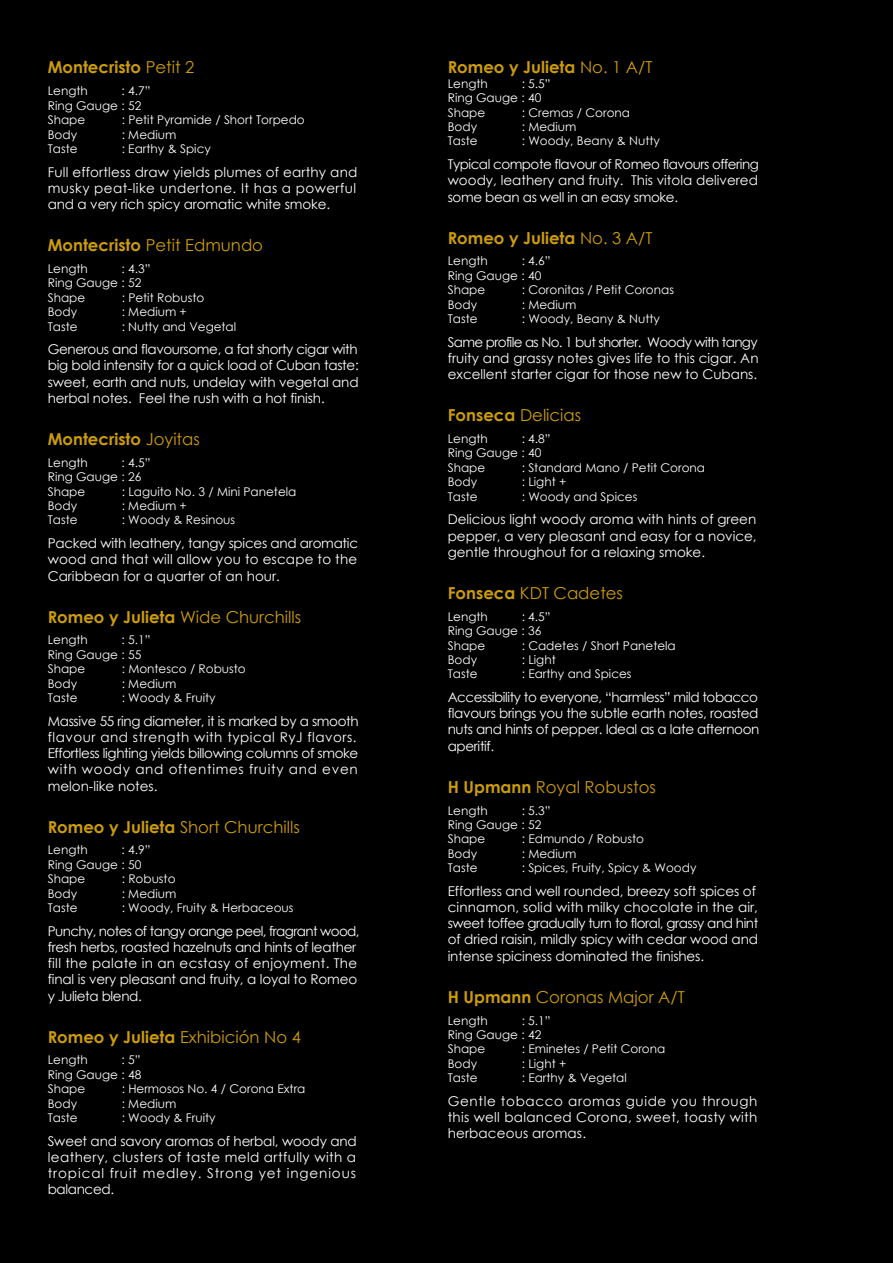
<style>
.page{position:relative;width:893px;height:1263px;background:#000}
.page>*{position:absolute;margin:0;border:0;box-sizing:border-box;transform-origin:0 0}
.t1{font:16.5px "Century Gothic";color:#cd9c0b}
.t2{font:700 16.5px "Century Gothic";color:#cd9c0b}
.t3{font:13.5px/16.2px "Century Gothic";letter-spacing:-.01em;color:#fff;text-align:justify}
.t4{font:12px/14.4px "Century Gothic";color:#fff}
.s1{font-weight:400}
.s2{font-weight:700}
.s3{font-weight:700;color:#cc9c0a}
</style>
<div class="page">
<p class="t2" style="left:48px;top:55px;width:148px">Montecristo <span class="s1">Petit 2</span></p>
<p class="t4" style="left:48px;top:84px;width:42px">Length</p>
<p class="t4" style="left:48px;top:84px;width:105px;text-indent:74px">: 4.7”<br>Ring Gauge : 52<br>Shape</p>
<p class="t4" style="left:122px;top:112px;width:185px">: Petit Pyramide / Short Torpedo</p>
<p class="t4" style="left:48px;top:127px;width:31px">Body</p>
<p class="t4" style="left:122px;top:127px;width:56px">: Medium</p>
<p class="t4" style="left:48px;top:141px;width:31px">Taste</p>
<p class="t4" style="left:122px;top:141px;width:91px">: Earthy &amp; Spicy</p>
<p class="t3" style="left:48px;top:163px;width:311px">Full effortless draw yields plumes of earthy and musky peat-like undertone. It has a powerful and a very rich spicy aromatic white smoke.</p>
<p class="t1" style="left:48px;top:234px;width:217px"><span class="s2">Montecristo</span> Petit Edmundo</p>
<p class="t4" style="left:48px;top:261px;width:42px">Length</p>
<p class="t4" style="left:48px;top:261px;width:105px;text-indent:74px">: 4.3”<br>Ring Gauge : 52<br>Shape</p>
<p class="t4" style="left:122px;top:290px;width:84px">: Petit Robusto</p>
<p class="t4" style="left:48px;top:304px;width:31px">Body</p>
<p class="t4" style="left:122px;top:304px;width:67px">: Medium +</p>
<p class="t4" style="left:48px;top:319px;width:31px">Taste</p>
<p class="t4" style="left:122px;top:319px;width:116px">: Nutty and Vegetal</p>
<p class="t3" style="left:48px;top:341px;width:313px">Generous and flavoursome, a fat shorty cigar with big bold intensity for a quick load of Cuban taste: sweet, earth and nuts, undelay with vegetal and herbal notes. Feel the rush with a hot finish.</p>
<p class="t2" style="left:48px;top:426px;width:154px">Montecristo <span class="s1">Joyitas</span></p>
<p class="t4" style="left:48px;top:455px;width:42px">Length</p>
<p class="t4" style="left:48px;top:455px;width:105px;text-indent:74px">: 4.5”<br>Ring Gauge : 26<br>Shape</p>
<p class="t4" style="left:122px;top:484px;width:176px">: Laguito No. 3 / Mini Panetela</p>
<p class="t4" style="left:48px;top:498px;width:31px">Body</p>
<p class="t4" style="left:122px;top:498px;width:67px">: Medium +</p>
<p class="t4" style="left:48px;top:513px;width:31px">Taste</p>
<p class="t4" style="left:122px;top:513px;width:115px">: Woody &amp; Resinous</p>
<p class="t3" style="left:48px;top:535px;width:312px">Packed with leathery, tangy spices and aromatic wood and that will allow you to escape to the Caribbean for a quarter of an hour.</p>
<p class="t1" style="left:48px;top:605px;width:255px"><span class="s2">Romeo y Julieta</span> Wide Churchills</p>
<p class="t4" style="left:48px;top:633px;width:42px">Length</p>
<p class="t4" style="left:48px;top:633px;width:105px;text-indent:74px">: 5.1”<br>Ring Gauge : 55<br>Shape</p>
<p class="t4" style="left:122px;top:661px;width:126px">: Montesco / Robusto</p>
<p class="t4" style="left:48px;top:676px;width:31px">Body</p>
<p class="t4" style="left:122px;top:676px;width:56px">: Medium</p>
<p class="t4" style="left:48px;top:690px;width:31px">Taste</p>
<p class="t4" style="left:122px;top:690px;width:95px">: Woody &amp; Fruity</p>
<p class="t3" style="left:48px;top:712px;width:312px;text-align:left">Massive 55 ring diameter, it is marked by a smooth flavour and strength with typical RyJ flavors.<br>Effortless lighting yields billowing columns of smoke with woody and oftentimes fruity and even melon-like notes.</p>
<p class="t1" style="left:48px;top:815px;width:254px"><span class="s2">Romeo y Julieta</span> Short Churchills</p>
<p class="t4" style="left:48px;top:843px;width:42px">Length</p>
<p class="t4" style="left:48px;top:843px;width:105px;text-indent:74px">: 4.9”<br>Ring Gauge : 50<br>Shape</p>
<p class="t4" style="left:122px;top:871px;width:55px">: Robusto</p>
<p class="t4" style="left:48px;top:886px;width:31px">Body</p>
<p class="t4" style="left:122px;top:886px;width:56px">: Medium</p>
<p class="t4" style="left:48px;top:900px;width:31px">Taste</p>
<p class="t4" style="left:122px;top:900px;width:173px">: Woody, Fruity &amp; Herbaceous</p>
<p class="t3" style="left:48px;top:922px;width:313px;text-align:left">Punchy, notes of tangy orange peel, fragrant wood, fresh herbs, roasted hazelnuts and hints of leather fill the palate in an ecstasy of enjoyment. The final is very pleasant and fruity, a loyal to Romeo y Julieta blend.</p>
<p class="t2" style="left:48px;top:1024px;width:255px">Romeo y Julieta <span class="s1">Exhibición No 4</span></p>
<p class="t4" style="left:48px;top:1053px;width:42px">Length</p>
<p class="t4" style="left:48px;top:1053px;width:95px;text-align:justify;text-indent:74px">: 5” Ring Gauge : 48<br>Shape</p>
<p class="t4" style="left:122px;top:1081px;width:185px">: Hermosos No. 4 / Corona Extra</p>
<p class="t4" style="left:48px;top:1096px;width:31px">Body</p>
<p class="t4" style="left:122px;top:1096px;width:56px">: Medium</p>
<p class="t4" style="left:48px;top:1110px;width:31px">Taste</p>
<p class="t4" style="left:122px;top:1110px;width:95px">: Woody &amp; Fruity</p>
<p class="t3" style="left:48px;top:1132px;width:311px">Sweet and savory aromas of herbal, woody and leathery, clusters of taste meld artfully with a tropical fruit medley. Strong yet ingenious balanced.</p>
<p class="t2" style="left:448px;top:55px;width:206px">Romeo y Julieta <span class="s1">No. 1 A/T</span></p>
<p class="t4" style="left:448px;top:76px;width:42px">Length</p>
<p class="t4" style="left:448px;top:76px;width:105px;text-indent:74px">: 5.5”<br>Ring Gauge : 40<br>Shape</p>
<p class="t4" style="left:522px;top:105px;width:110px">: Cremas / Corona</p>
<p class="t4" style="left:448px;top:119px;width:31px">Body</p>
<p class="t4" style="left:522px;top:119px;width:56px">: Medium</p>
<p class="t4" style="left:448px;top:134px;width:31px">Taste</p>
<p class="t4" style="left:522px;top:134px;width:140px">: Woody, Beany &amp; Nutty</p>
<p class="t3" style="left:448px;top:156px;width:313px">Typical compote flavour of Romeo flavours offering woody, leathery and fruity. This vitola delivered some bean as well in an easy smoke.</p>
<p class="t2" style="left:448px;top:225px;width:206px">Romeo y Julieta <span class="s1">No. 3 A/T</span></p>
<p class="t4" style="left:448px;top:254px;width:42px">Length</p>
<p class="t4" style="left:448px;top:254px;width:105px;text-indent:74px">: 4.6”<br>Ring Gauge : 40<br>Shape</p>
<p class="t4" style="left:522px;top:283px;width:154px">: Coronitas / Petit Coronas</p>
<p class="t4" style="left:448px;top:297px;width:31px">Body</p>
<p class="t4" style="left:522px;top:297px;width:56px">: Medium</p>
<p class="t4" style="left:448px;top:311px;width:31px">Taste</p>
<p class="t4" style="left:522px;top:311px;width:140px">: Woody, Beany &amp; Nutty</p>
<p class="t3" style="left:448px;top:334px;width:312px">Same profile as No. 1 but shorter. Woody with tangy fruity and grassy notes gives life to this cigar. An excellent starter cigar for those new to Cubans.</p>
<p class="t1" style="left:448px;top:404px;width:135px"><span class="s2">Fonseca</span> Delicias</p>
<p class="t4" style="left:448px;top:431px;width:42px">Length</p>
<p class="t4" style="left:448px;top:431px;width:105px;text-indent:74px">: 4.8”<br>Ring Gauge : 40<br>Shape</p>
<p class="t4" style="left:522px;top:460px;width:185px">: Standard Mano / Petit Corona</p>
<p class="t4" style="left:448px;top:475px;width:31px">Body</p>
<p class="t4" style="left:522px;top:475px;width:46px">: Light +</p>
<p class="t4" style="left:448px;top:489px;width:31px">Taste</p>
<p class="t4" style="left:522px;top:489px;width:117px">: Woody and Spices</p>
<p class="t3" style="left:448px;top:511px;width:310px">Delicious light woody aroma with hints of green pepper, a very pleasant and easy for a novice, gentle throughout for a relaxing smoke.</p>
<p class="t1" style="left:448px;top:581px;width:177px"><span class="s2">Fonseca</span> KDT Cadetes</p>
<p class="t4" style="left:448px;top:609px;width:42px">Length</p>
<p class="t4" style="left:448px;top:609px;width:105px;text-indent:74px">: 4.5”<br>Ring Gauge : 36<br>Shape</p>
<p class="t4" style="left:522px;top:638px;width:156px">: Cadetes / Short Panetela</p>
<p class="t4" style="left:448px;top:652px;width:31px">Body</p>
<p class="t4" style="left:522px;top:652px;width:36px">: Light</p>
<p class="t4" style="left:448px;top:667px;width:31px">Taste</p>
<p class="t4" style="left:522px;top:667px;width:111px">: Earthy and Spices</p>
<p class="t3" style="left:448px;top:689px;width:313px">Accessibility to everyone, “harmless” mild tobacco flavours brings you the subtle earth notes, roasted nuts and hints of pepper. Ideal as a late afternoon aperitif.</p>
<p class="t1" style="left:448px;top:775px;width:210px"><span class="s3">H Upmann</span> Royal Robustos</p>
<p class="t4" style="left:448px;top:803px;width:42px">Length</p>
<p class="t4" style="left:448px;top:803px;width:105px;text-indent:74px">: 5.3”<br>Ring Gauge : 52<br>Shape</p>
<p class="t4" style="left:522px;top:832px;width:124px">: Edmundo / Robusto</p>
<p class="t4" style="left:448px;top:846px;width:31px">Body</p>
<p class="t4" style="left:522px;top:846px;width:56px">: Medium</p>
<p class="t4" style="left:448px;top:860px;width:31px">Taste</p>
<p class="t4" style="left:522px;top:860px;width:176px">: Spices, Fruity, Spicy &amp; Woody</p>
<p class="t3" style="left:448px;top:883px;width:312px;text-align:left">Effortless and well rounded, breezy soft spices of cinnamon, solid with milky chocolate in the air, sweet toffee gradually turn to floral, grassy and hint of dried raisin, mildly spicy with cedar wood and intense spiciness dominated the finishes.</p>
<p class="t1" style="left:448px;top:985px;width:238px"><span class="s3">H Upmann</span> Coronas Major A/T</p>
<p class="t4" style="left:448px;top:1013px;width:42px">Length</p>
<p class="t4" style="left:448px;top:1013px;width:105px;text-indent:74px">: 5.1”<br>Ring Gauge : 42<br>Shape</p>
<p class="t4" style="left:522px;top:1042px;width:145px">: Eminetes / Petit Corona</p>
<p class="t4" style="left:448px;top:1056px;width:31px">Body</p>
<p class="t4" style="left:522px;top:1056px;width:46px">: Light +</p>
<p class="t4" style="left:448px;top:1070px;width:31px">Taste</p>
<p class="t4" style="left:522px;top:1070px;width:107px">: Earthy &amp; Vegetal</p>
<p class="t3" style="left:448px;top:1093px;width:311px">Gentle tobacco aromas guide you through this well balanced Corona, sweet, toasty with herbaceous aromas.</p>
</div>
